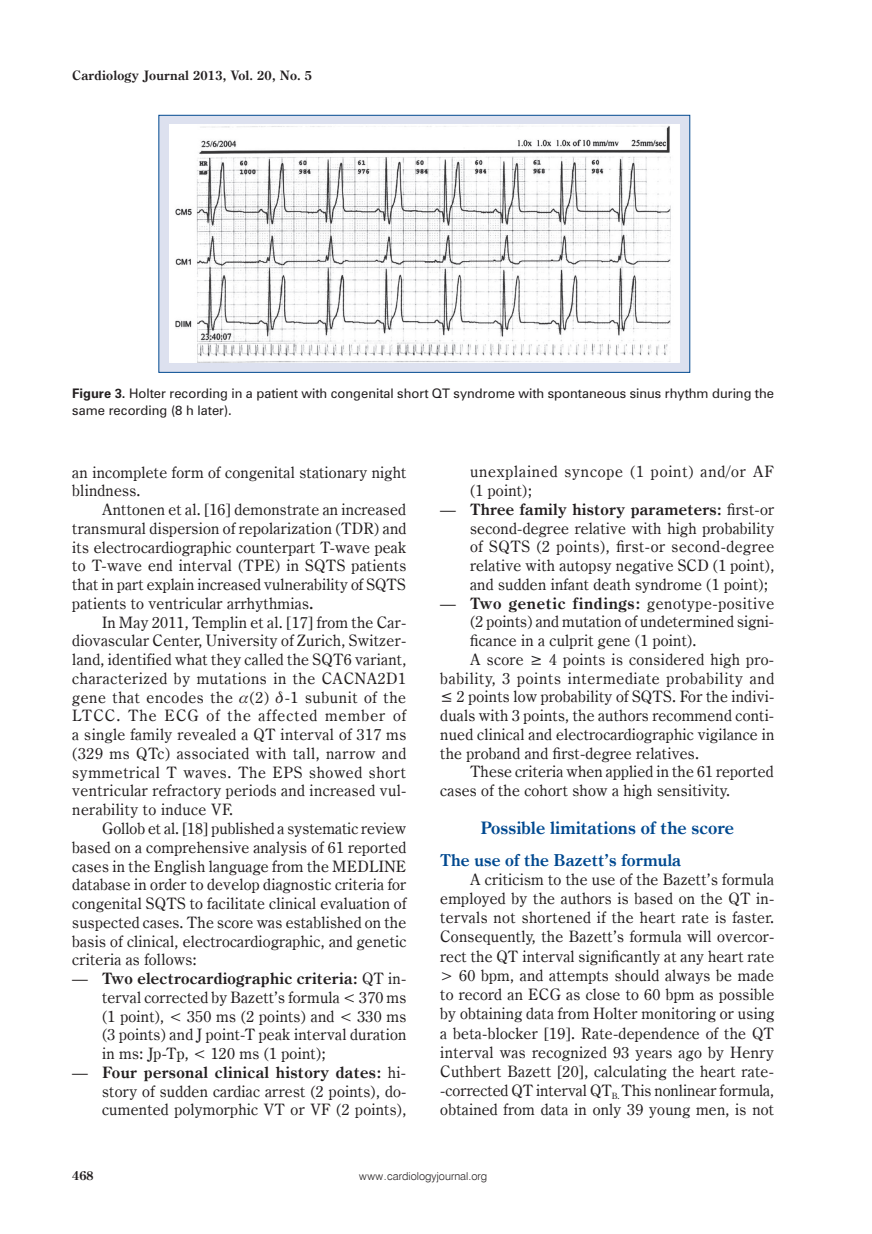
<style>
.page{position:relative;width:872px;height:1234px;background:#fff}
.page>*{position:absolute;margin:0;border:0;box-sizing:border-box;transform-origin:0 0}
.t1{font:700 17.25px "Century Oldst EU";color:#014990}
.t2{font:700 16.5px "Century Oldst EU";color:#014990}
.t3{font:15.75px/18.8px "Century Oldst EU";letter-spacing:.015em;color:#231f20;text-align:justify}
.t4{font:15.75px/18.8px "Century Oldst EU";letter-spacing:.05em;color:#231f20}
.t5{font:15.75px "Century Oldst EU";letter-spacing:.045em;color:#231f20}
.t6{font:700 15.75px "Century Oldst EU";letter-spacing:.04em;color:#231f20}
.t7{font:700 13.05px "Century Oldst EU";letter-spacing:.015em;color:#231f20}
.t8{font:700 12.75px "Century Oldst EU";color:#231f20}
.t9{font:12px/17.2px "Zurich PL";color:#231f20}
.t10{font:10.95px "Swis 721 Lt EU";color:#231f20}
.s1{font-weight:700}
.s2{font-weight:400}
</style>
<div class="page">
<div style="left:158px;top:115px;width:532px;height:257px;background:#dde1ef;border:1px solid #014990"></div>
<img style="left:169px;top:125px;width:510px;height:238px">
<p class="t7" style="left:72px;top:67px;width:241px">Cardiology Journal 2013, Vol. 20, No. 5</p>
<p class="t9" style="left:72px;top:384px;width:703px"><span class="s1">Figure 3.</span> Holter recording in a patient with congenital short QT syndrome with spontaneous sinus rhythm during the same recording (8 h later).</p>
<p class="t3" style="left:72px;top:463px;width:336px">an incomplete form of congenital stationary night blindness.</p>
<p class="t3" style="left:72px;top:500px;width:335px;text-indent:30px">Anttonen et al. [16] demonstrate an increased transmural dispersion of repolarization (TDR) and its electrocardiographic counterpart T-wave peak to T-wave end interval (TPE) in SQTS patients that in part explain increased vulnerability of SQTS patients to ventricular arrhythmias<span class="s1">.</span></p>
<p class="t3" style="left:72px;top:613px;width:336px;text-indent:30px">In May 2011, Templin et al. [17] from the Car&shy;diovascular Center, University of Zurich, Switzer&shy;land, identified what they called the SQT6 variant, characterized by mutations in the CACNA2D1 gene that encodes the (2) -1 subunit of the LTCC. The ECG of the affected member of a single family revealed a QT interval of 317 ms (329 ms QTc) associated with tall, narrow and symmetrical T waves. The EPS showed short ventricular refractory periods and increased vul&shy;nerability to induce VF.</p>
<p class="t3" style="left:72px;top:819px;width:336px;text-indent:30px">Gollob et al. [18] published a systematic review based on a comprehensive analysis of 61 reported cases in the English language from the MEDLINE database in order to develop diagnostic criteria for congenital SQTS to facilitate clinical evaluation of suspected cases. The score was established on the basis of clinical, electrocardiographic, and genetic criteria as follows:</p>
<p class="t3" style="left:102px;top:969px;width:306px;text-indent:-30px">— <span class="s1">Two electrocardiographic criteria:</span> QT in&shy;terval corrected by Bazett’s formula &lt; 370 ms (1 point), &lt; 350 ms (2 points) and &lt; 330 ms (3 points) and J point-T peak interval duration in ms: Jp-Tp, &lt; 120 ms (1 point);</p>
<p class="t3" style="left:102px;top:1062px;width:306px;text-indent:-30px">— <span class="s1">Four personal clinical history dates:</span> hi&shy;story of sudden cardiac arrest (2 points), do&shy;cumented polymorphic VT or VF (2 points),</p>
<p class="t4" style="left:470px;top:462px;width:305px">unexplained syncope (1 point) and/or AF (1 point);</p>
<p class="t3" style="left:470px;top:500px;width:306px;text-indent:-30px">— <span class="s1">Three family history parameters:</span> first-or second-degree relative with high probability of SQTS (2 points), first-or second-degree relative with autopsy negative SCD (1 point), and sudden infant death syndrome (1 point);</p>
<p class="t6" style="left:440px;top:593px;width:335px"><span class="s2">—</span> Two genetic findings: <span class="s2">genotype-positive</span></p>
<p class="t3" style="left:470px;top:612px;width:304px">(2 points) and mutation of undetermined signi-</p>
<p class="t3" style="left:470px;top:631px;width:228px">ficance in a culprit gene (1 point).</p>
<p class="t3" style="left:470px;top:650px;width:306px">A score ≥ 4 points is considered high pro-</p>
<p class="t5" style="left:440px;top:668px;width:335px">bability, 3 points intermediate probability and</p>
<p class="t3" style="left:457px;top:687px;width:319px">2 points low probability of SQTS. For the indivi-</p>
<p class="t3" style="left:440px;top:706px;width:335px">duals with 3 points, the authors recommend conti-</p>
<p class="t3" style="left:440px;top:725px;width:336px">nued clinical and electrocardiographic vigilance in</p>
<p class="t3" style="left:440px;top:744px;width:260px">the proband and first-degree relatives.</p>
<p class="t3" style="left:470px;top:762px;width:305px">These criteria when applied in the 61 reported</p>
<p class="t3" style="left:440px;top:781px;width:291px">cases of the cohort show a high sensitivity.</p>
<p class="t1" style="left:480px;top:817px;width:255px">Possible limitations of the score</p>
<p class="t2" style="left:440px;top:849px;width:242px">The use of the Bazett’s formula</p>
<p class="t3" style="left:440px;top:869px;width:336px;line-height:19.2px;text-indent:30px">A criticism to the use of the Bazett’s formula employed by the authors is based on the QT in&shy;tervals not shortened if the heart rate is faster.<br>Consequently, the Bazett’s formula will overcor&shy;rect the QT interval significantly at any heart rate &gt; 60 bpm, and attempts should always be made to record an ECG as close to 60 bpm as possible by obtaining data from Holter monitoring or using a beta-blocker [19]. Rate-dependence of the QT interval was recognized 93 years ago by Henry Cuthbert Bazett [20], calculating the heart rate--corrected QT interval QT<sub>B.</sub> This nonlinear formula, obtained from data in only 39 young men, is not</p>
<p class="t8" style="left:72px;top:1167px;width:23px">468</p>
<p class="t10" style="left:359px;top:1169px;width:129px">www.cardiologyjournal.org</p>
</div>
